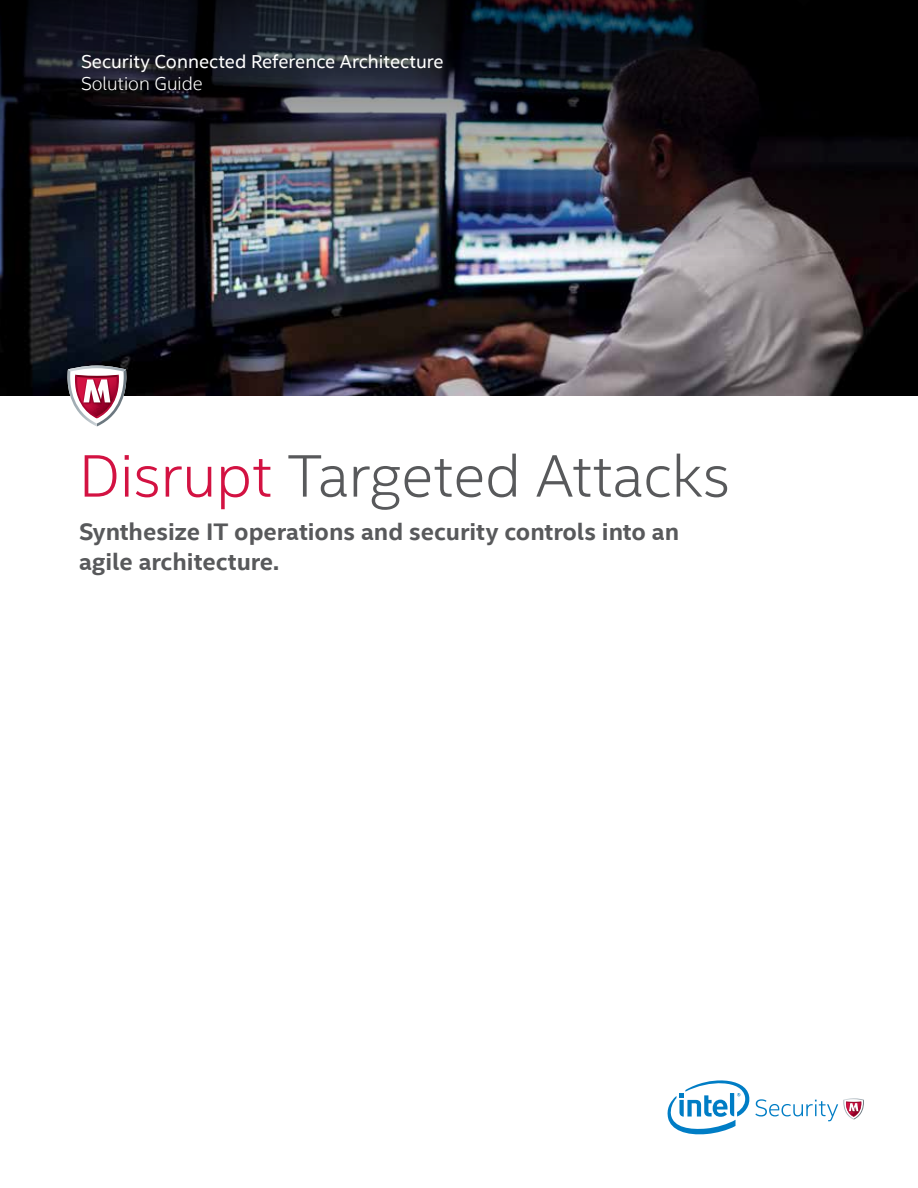
<style>
.page{position:relative;width:918px;height:1188px;background:#fff}
.page>*{position:absolute;margin:0;border:0;box-sizing:border-box;transform-origin:0 0}
.t1{font:300 60px "Intel Clear";color:#58595b}
.t2{font:700 24px/30px "Intel Clear";color:#58595b}
.t3{font:18.75px "Intel Clear";color:#fff}
.t4{font:300 18.75px "Intel Clear";color:#fff}
.s1{color:#d31242}
</style>
<div class="page">
<svg style="left:668px;top:1080px;width:196px;height:54px"></svg>
<img style="left:0;top:257px;width:918px;height:139px">
<img style="left:0;top:0;width:918px;height:257px">
<svg style="left:68px;top:366px;width:58px;height:60px"></svg>
<p class="t3" style="left:81px;top:51px;width:364px">Security Connected Reference Architecture</p>
<p class="t4" style="left:81px;top:73px;width:123px">Solution Guide</p>
<h1 class="t1" style="left:79px;top:440px;width:652px"><span class="s1">Disrupt</span> Targeted Attacks</h1>
<p class="t2" style="left:79px;top:517px;width:602px">Synthesize IT operations and security controls into an agile architecture.</p>
</div>
